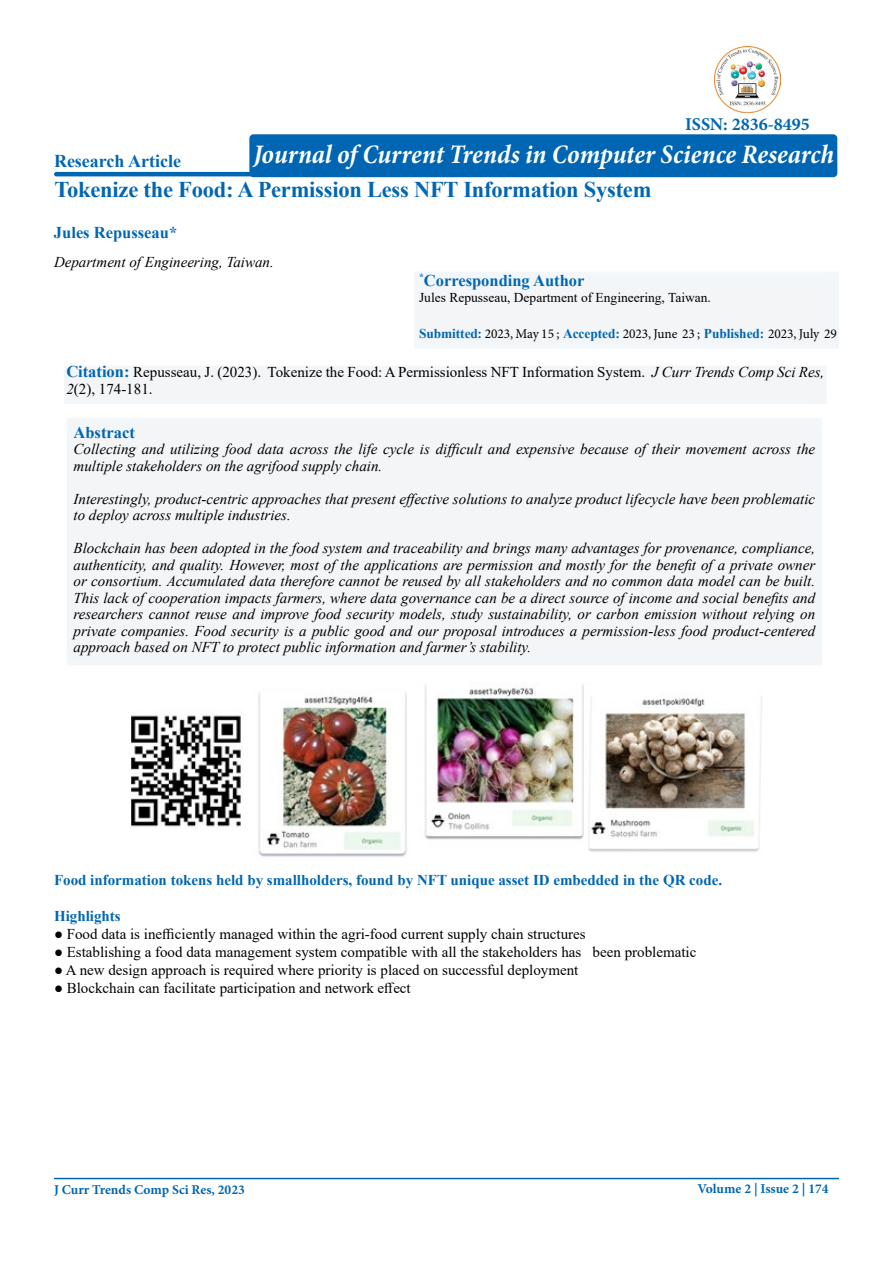
<style>
.page{position:relative;width:893px;height:1263px;background:#fff}
.page>*{position:absolute;margin:0;border:0;box-sizing:border-box;transform-origin:0 0}
.t1{font:italic 700 condensed 27px "Minion Pro";letter-spacing:-.005em;color:#fff}
.t2{font:700 22.5px "Times New Roman";letter-spacing:-.01em;color:#0066b3}
.t3{font:700 18px "Times New Roman";color:#0066b3}
.t4{font:700 18px "Minion Pro";color:#0066b3}
.t5{font:700 16.5px "Times New Roman";color:#0066b3}
.t6{font:italic 15px/16.5px "Times New Roman";color:#000}
.t7{font:15px/16.5px "Times New Roman";color:#000}
.t8{font:700 15px "Times New Roman";color:#0066b3}
.t9{font:13.5px "Minion Pro";letter-spacing:-.005em;color:#000}
.t10{font:13.5px "Times New Roman";color:#000}
.t11{font:700 13.5px "Minion Pro";color:#0066b3}
.s1{font-family:"Times New Roman";font-weight:700;color:#0066b3}
.s2{font-weight:700;font-size:16.5px;color:#0066b3}
.s3{font-style:italic}
</style>
<div class="page">
<hr style="left:54px;top:172px;width:523px;height:4px;background:#0066b3;border-radius:2px">
<hr style="left:54px;top:1178px;width:785px;height:1px;background:#0066b3">
<div style="left:402px;top:262px;width:450px;height:88px;background:#f3f5f7"></div>
<div style="left:52px;top:356px;width:788px;height:50px;background:#f3f6f9"></div>
<div style="left:54px;top:408px;width:782px;height:259px;background:#f3f5f6"></div>
<img style="left:131px;top:684px;width:631px;height:173px">
<div style="left:249px;top:134px;width:588px;height:43px;background:#0066b3;border-radius:4px"></div>
<img style="left:714px;top:46px;width:66px;height:66px">
<p class="t3" style="left:54px;top:148px;width:129px">Research Article</p>
<p class="t4" style="left:685px;top:111px;width:126px">ISSN: 2836-8495</p>
<h1 class="t1" style="left:253px;top:136px;width:582px">Journal of Current Trends in Computer Science Research</h1>
<h2 class="t2" style="left:54px;top:173px;width:598px">Tokenize the Food: A Permission Less NFT Information System</h2>
<p class="t5" style="left:54px;top:221px;width:125px">Jules Repusseau*</p>
<p class="t6" style="left:54px;top:254px;width:221px">Department of Engineering, Taiwan.</p>
<p class="t5" style="left:419px;top:268px;width:167px"><sup>*</sup>Corresponding Author</p>
<p class="t10" style="left:419px;top:288px;width:293px">Jules Repusseau, Department of Engineering, Taiwan.</p>
<p class="t9" style="left:419px;top:325px;width:419px"><span class="s1">Submitted:</span> 2023, May 15 ; <span class="s1">Accepted:</span> 2023, June 23 ; <span class="s1">Published:</span> 2023, July 29</p>
<p class="t7" style="left:66px;top:364px;width:759px"><span class="s2">Citation:</span> Repusseau, J. (2023). Tokenize the Food: A Permissionless NFT Information System. <span class="s3">J Curr Trends Comp Sci Res,<br>2</span>(2), 174-181.</p>
<p class="t5" style="left:74px;top:420px;width:63px">Abstract</p>
<p class="t6" style="left:74px;top:441px;width:743px">Collecting and utilizing food data across the life cycle is difficult and expensive because of their movement across the multiple stakeholders on the agrifood supply chain.</p>
<p class="t6" style="left:74px;top:490px;width:743px">Interestingly, product-centric approaches that present effective solutions to analyze product lifecycle have been problematic to deploy across multiple industries.</p>
<p class="t6" style="left:74px;top:540px;width:743px;text-align:justify">Blockchain has been adopted in the food system and traceability and brings many advantages for provenance, compliance, authenticity, and quality. However, most of the applications are permission and mostly for the benefit of a private owner or consortium. Accumulated data therefore cannot be reused by all stakeholders and no common data model can be built.<br>This lack of cooperation impacts farmers, where data governance can be a direct source of income and social benefits and researchers cannot reuse and improve food security models, study sustainability, or carbon emission without relying on private companies. Food security is a public good and our proposal introduces a permission-less food product-centered approach based on NFT to protect public information and farmer’s stability.</p>
<p class="t8" style="left:54px;top:869px;width:670px">Food information tokens held by smallholders, found by NFT unique asset ID embedded in the QR code.</p>
<p class="t8" style="left:54px;top:905px;width:68px">Highlights</p>
<p class="t7" style="left:54px;top:925px;width:533px">● Food data is inefficiently managed within the agri-food current supply chain structures</p>
<p class="t7" style="left:54px;top:943px;width:644px">● Establishing a food data management system compatible with all the stakeholders has been problematic</p>
<p class="t7" style="left:54px;top:961px;width:526px">● A new design approach is required where priority is placed on successful deployment</p>
<p class="t7" style="left:54px;top:979px;width:358px">● Blockchain can facilitate participation and network effect</p>
<p class="t11" style="left:54px;top:1180px;width:192px">J Curr Trends Comp Sci Res, 2023</p>
<p class="t11" style="left:697px;top:1179px;width:133px">Volume 2 | Issue 2 | 174</p>
</div>
